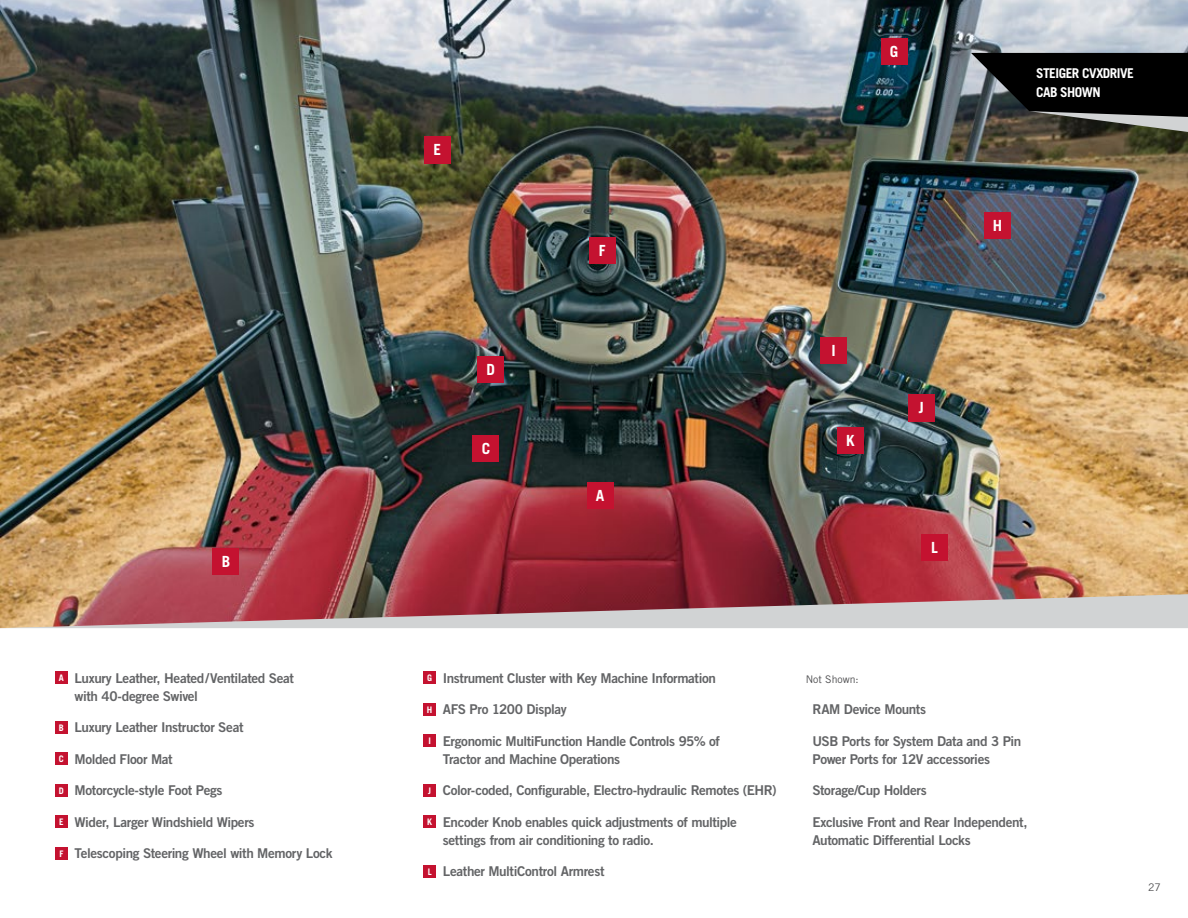
<style>
.page{position:relative;width:1188px;height:918px;background:#fff}
.page>*{position:absolute;margin:0;border:0;box-sizing:border-box;transform-origin:0 0}
.t1{font:700 15.3px "Trade Gothic LT Std";color:#fff}
.t2{font:13.5px/18px "Trade Gothic LT Std Bd 2";letter-spacing:-.03em;color:#636466}
.t3{font:700 13.5px/19.5px "Trade Gothic LT Std";letter-spacing:-.04em;color:#fff}
.t4{font:10.5px "Trade Gothic LT Std";color:#4d4d4f}
.t5{font:700 9px "Trade Gothic LT Std";letter-spacing:-.495em;color:#fff}
</style>
<div class="page">
<img style="left:0;top:0;width:1188px;height:594px">
<div style="left:921px;top:534px;width:27px;height:27px;background:#c41230"></div>
<div style="left:472px;top:435px;width:28px;height:27px;background:#c41230"></div>
<div style="left:587px;top:482px;width:27px;height:27px;background:#c41230"></div>
<div style="left:589px;top:237px;width:27px;height:27px;background:#c41230"></div>
<div style="left:908px;top:394px;width:27px;height:27px;background:#c41230"></div>
<div style="left:820px;top:337px;width:27px;height:27px;background:#c41230"></div>
<div style="left:424px;top:136px;width:27px;height:27px;background:#c41230"></div>
<div style="left:477px;top:356px;width:27px;height:27px;background:#c41230"></div>
<div style="left:212px;top:548px;width:27px;height:27px;background:#c41230"></div>
<div style="left:837px;top:427px;width:27px;height:27px;background:#c41230"></div>
<div style="left:984px;top:212px;width:27px;height:27px;background:#c41230"></div>
<div style="left:881px;top:38px;width:27px;height:27px;background:#c41230"></div>
<svg style="left:971px;top:53px;width:217px;height:79px;background:#232423"></svg>
<svg style="left:0;top:594px;width:1188px;height:34px;background:#b78b8c"></svg>
<div style="left:55px;top:671px;width:13px;height:13px;background:#c41230"></div>
<div style="left:55px;top:721px;width:13px;height:13px;background:#c41230"></div>
<div style="left:55px;top:752px;width:13px;height:13px;background:#c41230"></div>
<div style="left:55px;top:784px;width:13px;height:13px;background:#c41230"></div>
<div style="left:55px;top:815px;width:13px;height:13px;background:#c41230"></div>
<div style="left:55px;top:847px;width:13px;height:13px;background:#c41230"></div>
<div style="left:423px;top:671px;width:13px;height:13px;background:#c41230"></div>
<div style="left:423px;top:703px;width:13px;height:13px;background:#c41230"></div>
<div style="left:423px;top:734px;width:13px;height:13px;background:#c41230"></div>
<div style="left:423px;top:784px;width:13px;height:13px;background:#c41230"></div>
<div style="left:423px;top:815px;width:13px;height:13px;background:#c41230"></div>
<div style="left:423px;top:865px;width:13px;height:13px;background:#c41230"></div>
<p class="t1" style="left:222px;top:552px;width:10px">B</p>
<p class="t5" style="left:59px;top:672px;width:7px">AF</p>
<p class="t5" style="left:59px;top:722px;width:7px">BF</p>
<p class="t5" style="left:59px;top:753px;width:7px">C</p>
<p class="t5" style="left:59px;top:785px;width:7px">D</p>
<p class="t5" style="left:59px;top:816px;width:6px">E</p>
<p class="t5" style="left:59px;top:848px;width:5px">F</p>
<p class="t2" style="left:75px;top:669px;width:221px">Luxury Leather, Heated/Ventilated Seat with 40-degree Swivel</p>
<p class="t2" style="left:75px;top:718px;width:171px">Luxury Leather Instructor Seat</p>
<p class="t2" style="left:75px;top:750px;width:100px">Molded Floor Mat</p>
<p class="t2" style="left:75px;top:781px;width:150px">Motorcycle-style Foot Pegs</p>
<p class="t2" style="left:75px;top:813px;width:182px">Wider, Larger Windshield Wipers</p>
<p class="t2" style="left:75px;top:844px;width:260px">Telescoping Steering Wheel with Memory Lock</p>
<p class="t1" style="left:434px;top:140px;width:9px">E</p>
<p class="t1" style="left:487px;top:360px;width:10px">D</p>
<p class="t1" style="left:482px;top:439px;width:10px">C</p>
<p class="t1" style="left:599px;top:241px;width:8px">F</p>
<p class="t1" style="left:596px;top:486px;width:10px">A</p>
<p class="t1" style="left:890px;top:42px;width:10px">G</p>
<p class="t1" style="left:831px;top:341px;width:6px">I</p>
<p class="t1" style="left:846px;top:431px;width:10px">K</p>
<p class="t1" style="left:919px;top:398px;width:7px">J</p>
<p class="t1" style="left:931px;top:538px;width:8px">L</p>
<p class="t3" style="left:1036px;top:63px;width:99px">STEIGER CVXDRIVE<br>CAB SHOWN</p>
<p class="t1" style="left:993px;top:216px;width:11px">H</p>
<p class="t5" style="left:427px;top:672px;width:7px">GF</p>
<p class="t5" style="left:427px;top:704px;width:7px">HF</p>
<p class="t5" style="left:428px;top:735px;width:5px">FI</p>
<p class="t5" style="left:428px;top:785px;width:5px">FJ</p>
<p class="t5" style="left:427px;top:816px;width:7px">KF</p>
<p class="t5" style="left:428px;top:866px;width:5px">LF</p>
<p class="t2" style="left:443px;top:669px;width:275px">Instrument Cluster with Key Machine Information</p>
<p class="t2" style="left:443px;top:700px;width:125px">AFS Pro 1200 Display</p>
<p class="t2" style="left:443px;top:732px;width:279px">Ergonomic MultiFunction Handle Controls 95% of<br>Tractor and Machine Operations</p>
<p class="t2" style="left:443px;top:781px;width:335px">Color-coded, Configurable, Electro-hydraulic Remotes (EHR)</p>
<p class="t2" style="left:443px;top:813px;width:296px">Encoder Knob enables quick adjustments of multiple settings from air conditioning to radio.</p>
<p class="t2" style="left:443px;top:862px;width:163px">Leather MultiControl Armrest</p>
<p class="t4" style="left:806px;top:673px;width:55px">Not Shown:</p>
<p class="t2" style="left:813px;top:700px;width:115px">RAM Device Mounts</p>
<p class="t2" style="left:813px;top:732px;width:210px">USB Ports for System Data and 3 Pin<br>Power Ports for 12V accessories</p>
<p class="t2" style="left:813px;top:781px;width:116px">Storage/Cup Holders</p>
<p class="t2" style="left:813px;top:813px;width:217px">Exclusive Front and Rear Independent,<br>Automatic Differential Locks</p>
<p class="t4" style="left:1148px;top:881px;width:14px">27</p>
</div>
